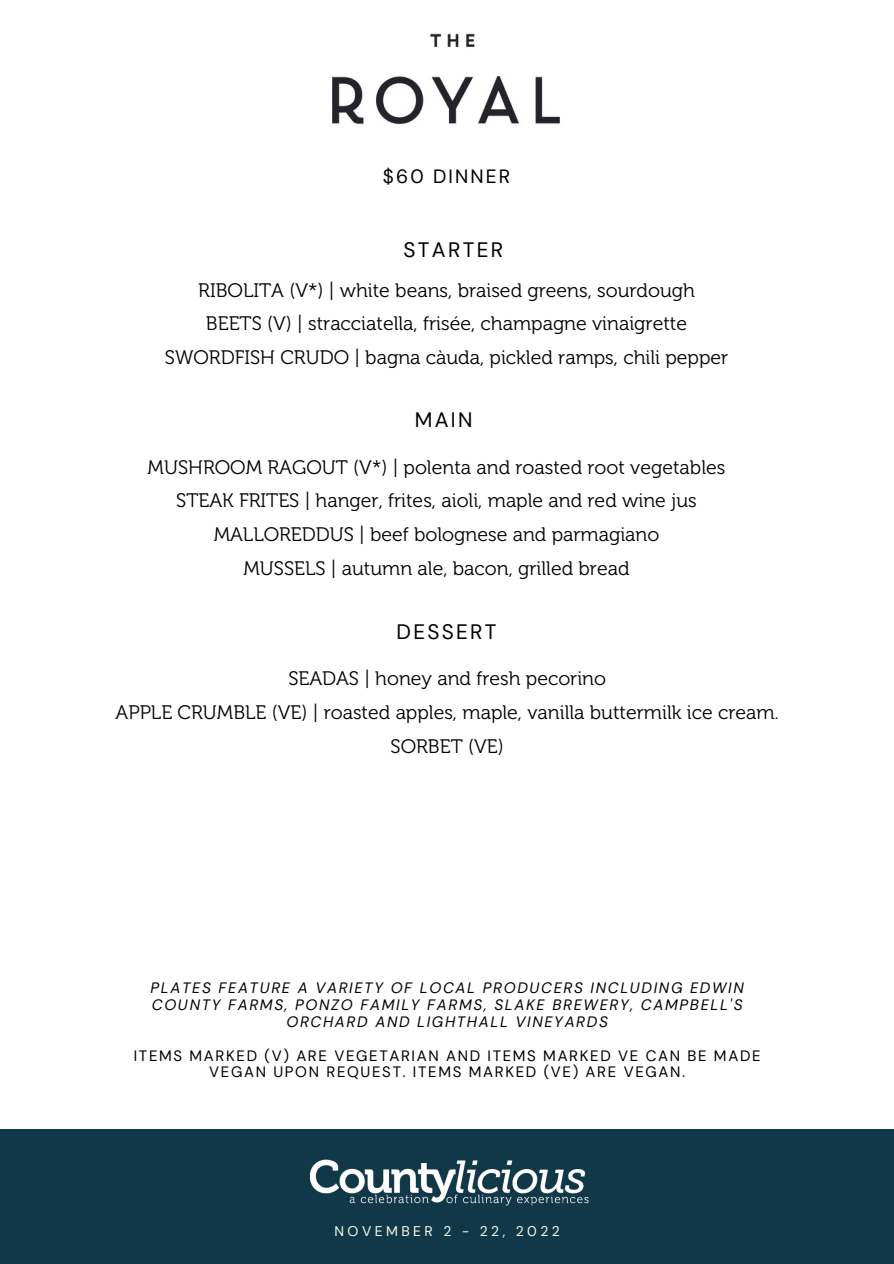
<style>
.page{position:relative;width:894px;height:1264px;background:#fff}
.page>*{position:absolute;margin:0;border:0;box-sizing:border-box;transform-origin:0 0}
.t1{font:20.85px "DM Sans";letter-spacing:.11em;color:#000}
.t2{font:19.5px/33.8px "Museo 300";color:#000;text-align:center}
.t3{font:19.2px "DM Sans";letter-spacing:.11em;color:#000}
.t4{font:italic 15px/17px "DM Sans";letter-spacing:.11em;color:#000;text-align:center}
.t5{font:15px/17px "DM Sans";letter-spacing:.11em;color:#000;text-align:center}
.t6{font:13.95px "DM Sans";letter-spacing:.245em;color:#f7f8e8}
</style>
<div class="page">
<div style="left:0;top:1129px;width:893px;height:134px;background:#113848"></div>
<img style="left:309px;top:1159px;width:280px;height:47px">
<img style="left:332px;top:33px;width:228px;height:92px">
<p class="t3" style="left:383px;top:163px;width:129px">$60 DINNER</p>
<p class="t1" style="left:403px;top:236px;width:101px">STARTER</p>
<p class="t2" style="left:165px;top:273px;width:564px">RIBOLITA (V*) | white beans, braised greens, sourdough<br>BEETS (V) | stracciatella, frisée, champagne vinaigrette<br>SWORDFISH CRUDO | bagna càuda, pickled ramps, chili pepper</p>
<p class="t1" style="left:414px;top:406px;width:59px">MAIN</p>
<p class="t2" style="left:147px;top:450px;width:579px">MUSHROOM RAGOUT (V*) | polenta and roasted root vegetables STEAK FRITES | hanger, frites, aioli, maple and red wine jus MALLOREDDUS | beef bolognese and parmagiano<br>MUSSELS | autumn ale, bacon, grilled bread</p>
<p class="t1" style="left:396px;top:618px;width:102px">DESSERT</p>
<p class="t2" style="left:115px;top:661px;width:664px">SEADAS | honey and fresh pecorino<br>APPLE CRUMBLE (VE) | roasted apples, maple, vanilla buttermilk ice cream.<br>SORBET (VE)</p>
<p class="t4" style="left:150px;top:979px;width:594px">PLATES FEATURE A VARIETY OF LOCAL PRODUCERS INCLUDING EDWIN<br>COUNTY FARMS, PONZO FAMILY FARMS, SLAKE BREWERY, CAMPBELL'S<br>ORCHARD AND LIGHTHALL VINEYARDS</p>
<p class="t5" style="left:134px;top:1046px;width:628px">ITEMS MARKED (V) ARE VEGETARIAN AND ITEMS MARKED VE CAN BE MADE<br>VEGAN UPON REQUEST. ITEMS MARKED (VE) ARE VEGAN.</p>
<p class="t6" style="left:334px;top:1222px;width:227px">NOVEMBER 2 - 22, 2022</p>
</div>
